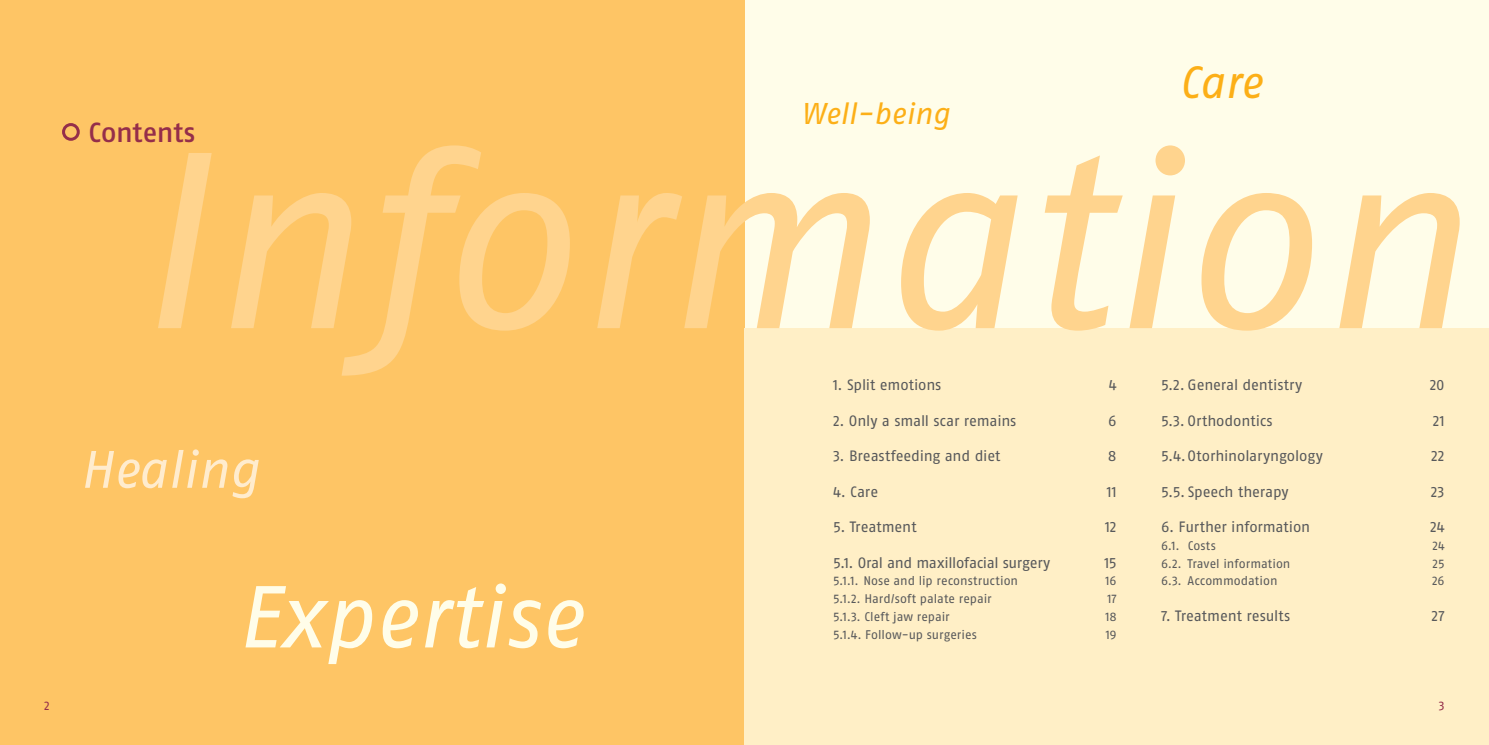
<style>
.page{position:relative;width:1489px;height:745px;background:#fff}
.page>*{position:absolute;margin:0;border:0;box-sizing:border-box;transform-origin:0 0}
.t1{font:italic 250px "Fago Pro";letter-spacing:-.005em;color:#ffd48e}
.t2{font:italic 87.5px "Fago Pro";color:#fffde9}
.t3{font:italic 52.5px "Fago Pro";letter-spacing:-.005em;color:#ffecce}
.t4{font:italic 45px "Fago Pro";color:#fcaf17}
.t5{font:italic 30px "Fago Pro";letter-spacing:-.005em;color:#fcaf17}
.t6{font:500 27.5px "Fago Pro";letter-spacing:-.005em;color:#952e4a}
.t7{font:15px "Fago Pro";letter-spacing:-.01em;color:#58595b}
.t8{font:12.5px "Fago Pro";color:#58595b}
.t9{font:12.5px "Fago Pro";color:#952e4a}
</style>
<div class="page">
<div style="left:0;top:0;width:1488px;height:744px;background:#fffde9"></div>
<div style="left:0;top:0;width:744px;height:744px;background:#fec565"></div>
<div style="left:744px;top:328px;width:744px;height:416px;background:#ffefc6"></div>
<svg style="left:62px;top:123px;width:18px;height:18px"></svg>
<h3 class="t4" style="left:1178px;top:55px;width:85px">Care</h3>
<h3 class="t5" style="left:801px;top:96px;width:150px">Well-being</h3>
<h1 class="t1" style="left:133px;top:90px;width:1333px">Information</h1>
<h3 class="t6" style="left:89px;top:116px;width:108px">Contents</h3>
<h3 class="t3" style="left:80px;top:437px;width:181px">Healing</h3>
<h2 class="t2" style="left:237px;top:564px;width:347px">Expertise</h2>
<p class="t7" style="left:833px;top:376px;width:110px">1. Split emotions</p>
<p class="t7" style="left:1108px;top:376px;width:9px">4</p>
<p class="t7" style="left:833px;top:411px;width:185px">2. Only a small scar remains</p>
<p class="t7" style="left:1108px;top:411px;width:10px">6</p>
<p class="t7" style="left:833px;top:446px;width:169px">3. Breastfeeding and diet</p>
<p class="t7" style="left:1107px;top:446px;width:10px">8</p>
<p class="t7" style="left:833px;top:482px;width:47px">4. Care</p>
<p class="t7" style="left:1106px;top:482px;width:11px">11</p>
<p class="t7" style="left:833px;top:517px;width:85px">5. Treatment</p>
<p class="t7" style="left:1105px;top:517px;width:13px">12</p>
<p class="t7" style="left:833px;top:553px;width:219px">5.1. Oral and maxillofacial surgery</p>
<p class="t7" style="left:1104px;top:553px;width:14px">15</p>
<p class="t8" style="left:833px;top:573px;width:186px">5.1.1. Nose and lip reconstruction</p>
<p class="t8" style="left:1105px;top:573px;width:13px">16</p>
<p class="t8" style="left:833px;top:590px;width:160px">5.1.2. Hard/soft palate repair</p>
<p class="t8" style="left:1107px;top:590px;width:11px">17</p>
<p class="t8" style="left:833px;top:608px;width:118px">5.1.3. Cleft jaw repair</p>
<p class="t8" style="left:1105px;top:608px;width:13px">18</p>
<p class="t8" style="left:833px;top:626px;width:145px">5.1.4. Follow-up surgeries</p>
<p class="t8" style="left:1105px;top:626px;width:13px">19</p>
<p class="t7" style="left:1160px;top:376px;width:143px">5.2. General dentistry</p>
<p class="t7" style="left:1429px;top:376px;width:16px">20</p>
<p class="t7" style="left:1160px;top:411px;width:113px">5.3. Orthodontics</p>
<p class="t7" style="left:1432px;top:411px;width:13px">21</p>
<p class="t7" style="left:1160px;top:446px;width:163px">5.4.Otorhinolaryngology</p>
<p class="t7" style="left:1430px;top:446px;width:15px">22</p>
<p class="t7" style="left:1160px;top:482px;width:129px">5.5. Speech therapy</p>
<p class="t7" style="left:1430px;top:482px;width:15px">23</p>
<p class="t7" style="left:1160px;top:517px;width:151px">6. Further information</p>
<p class="t7" style="left:1429px;top:517px;width:16px">24</p>
<p class="t8" style="left:1160px;top:537px;width:56px">6.1. Costs</p>
<p class="t8" style="left:1432px;top:537px;width:14px">24</p>
<p class="t8" style="left:1160px;top:555px;width:131px">6.2. Travel information</p>
<p class="t8" style="left:1432px;top:555px;width:14px">25</p>
<p class="t8" style="left:1160px;top:573px;width:118px">6.3. Accommodation</p>
<p class="t8" style="left:1431px;top:573px;width:14px">26</p>
<p class="t7" style="left:1160px;top:606px;width:131px">7. Treatment results</p>
<p class="t7" style="left:1431px;top:606px;width:15px">27</p>
<p class="t9" style="left:44px;top:697px;width:7px">2</p>
<p class="t9" style="left:1438px;top:697px;width:7px">3</p>
</div>
